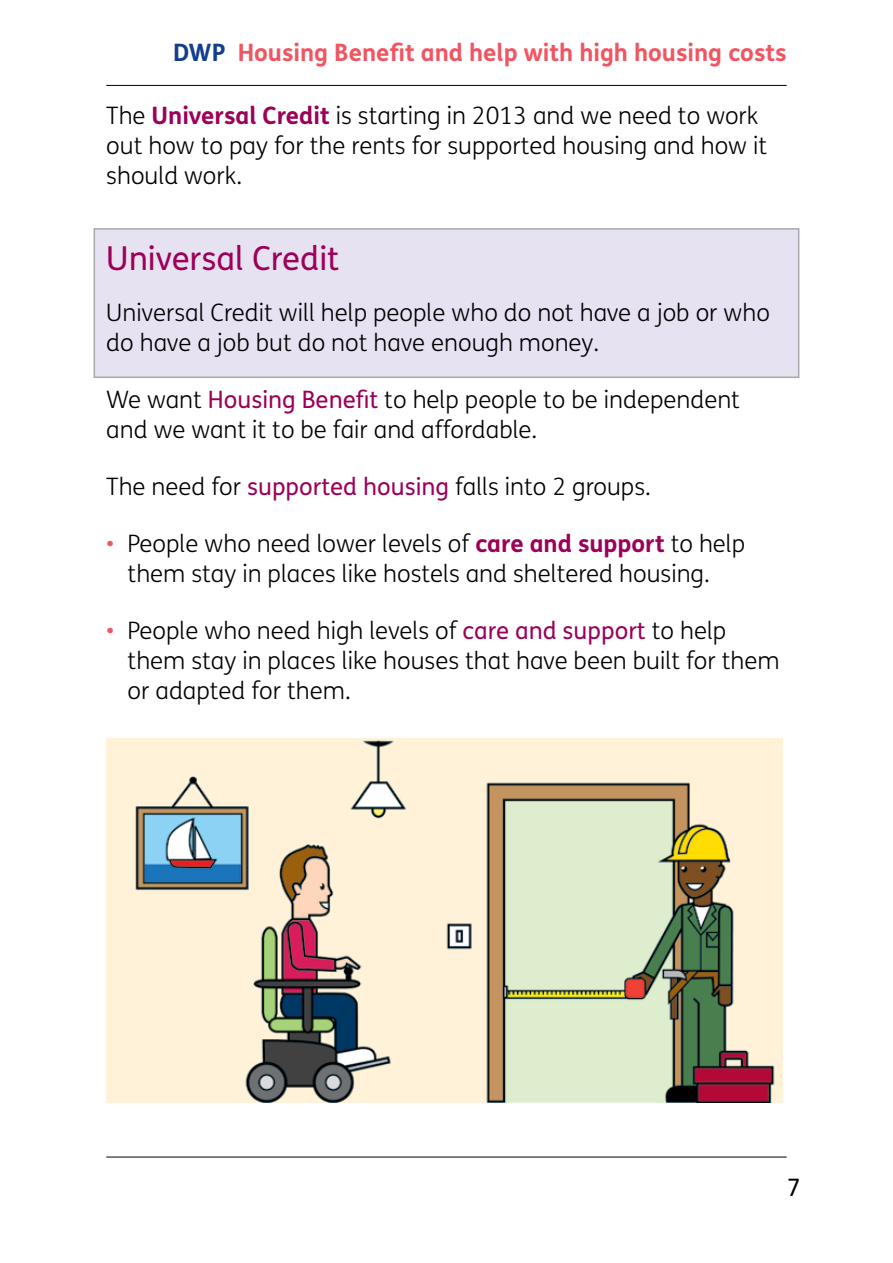
<style>
.page{position:relative;width:893px;height:1263px;background:#fff}
.page>*{position:absolute;margin:0;border:0;box-sizing:border-box;transform-origin:0 0}
.Definition_heading{font:33px "FS Me";color:#9c0058}
.Body_Copy{font:300 24px/30px "FS Me";color:#000}
.Body__Bullet{font:300 24px/30px "FS Me";color:#000;text-align:center}
.t1{font:700 24px "FS Me";color:#f05662}
.t2{font:24px "FS Me";color:#000}
.s1{color:#133d8d}
.s2{font-weight:700;color:#9c0058}
.s3{font-weight:400;color:#9c0058}
.s4{color:#f05662}
</style>
<div class="page">
<hr style="left:106px;top:85px;width:681px;height:1px;background:#000">
<hr style="left:106px;top:1157px;width:681px;height:1px;background:#000">
<div style="left:94px;top:228px;width:705px;height:150px;background:#e6e2f1;border:2px solid #a7a9ac"></div>
<img style="left:106px;top:738px;width:676px;height:364px">
<p class="t1" style="left:173px;top:33px;width:615px"><span class="s1">DWP</span> Housing Benefit and help with high housing costs</p>
<p class="Body_Copy" style="left:106px;top:100px;width:662px">The <span class="s2">Universal Credit</span> is starting in 2013 and we need to work out how to pay for the rents for supported housing and how it should work.</p>
<p class="Definition_heading" style="left:106px;top:236px;width:235px">Universal Credit</p>
<p class="Body_Copy" style="left:106px;top:297px;width:665px">Universal Credit will help people who do not have a job or who do have a job but do not have enough money.</p>
<p class="Body_Copy" style="left:106px;top:384px;width:635px">We want <span class="s3">Housing Benefit</span> to help people to be independent and we want it to be fair and affordable.</p>
<p class="Body_Copy" style="left:106px;top:471px;width:546px">The need for <span class="s3">supported housing</span> falls into 2 groups.</p>
<p class="Body__Bullet" style="left:106px;top:528px;width:640px"><span class="s4">•</span> People who need lower levels of <span class="s2">care and support</span> to help them stay in places like hostels and sheltered housing.</p>
<p class="Body__Bullet" style="left:128px;top:615px;width:654px;text-align:left;text-indent:-21px"><span class="s4">•</span> People who need high levels of <span class="s3">care and support</span> to help them stay in places like houses that have been built for them or adapted for them.</p>
<p class="t2" style="left:787px;top:1171px;width:15px">7</p>
</div>
